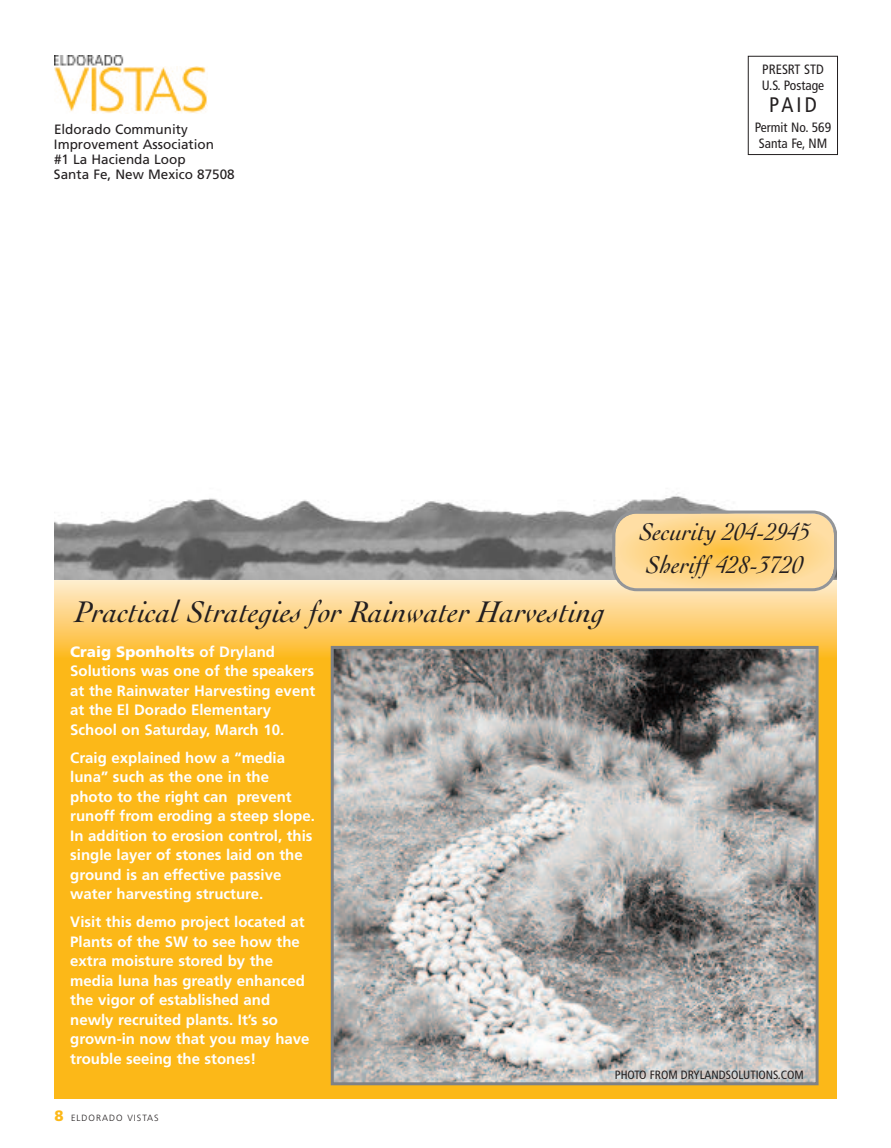
<style>
.page{position:relative;width:891px;height:1148px;background:#fff}
.page>*{position:absolute;margin:0;border:0;box-sizing:border-box;transform-origin:0 0}
.t1{font:italic 31.5px "Cochin";color:#231f20}
.t2{font:italic 25.5px/33px "Cochin";color:#231f20}
.t3{font:condensed 21px "Frutiger";color:#231f20}
.t4{font:700 15px/19.5px "Frutiger";color:#fff}
.t5{font:13.5px/15px "Frutiger";color:#231f20}
.t6{font:condensed 13.5px/16.2px "Frutiger";color:#231f20}
.t7{font:condensed 12px "Frutiger";color:#231f20}
.t8{font:300 9px "Frutiger";letter-spacing:.11em;color:#231f20}
.s1{font-weight:900}
.s2{font-weight:900;font-size:15px;color:#fcb818}
</style>
<div class="page">
<div style="left:54px;top:645px;width:783px;height:453px;background:#fcb818"></div>
<svg style="left:54px;top:579px;width:783px;height:78px;background:#fcd381"></svg>
<div style="left:748px;top:56px;width:90px;height:99px;border:1px solid #231f20"></div>
<img style="left:54px;top:492px;width:672px;height:87px">
<img style="left:54px;top:56px;width:70px;height:11px">
<img style="left:54px;top:67px;width:153px;height:47px">
<img style="left:335px;top:650px;width:480px;height:431px">
<div style="left:331px;top:646px;width:488px;height:439px;border:3px solid #808285"></div>
<svg style="left:612px;top:510px;width:225px;height:81px;background:#f2cf8b"></svg>
<p class="t5" style="left:54px;top:123px;width:182px">Eldorado Community<br>Improvement Association<br>#1 La Hacienda Loop<br>Santa Fe, New Mexico 87508</p>
<p class="t6" style="left:762px;top:62px;width:64px">PRESRT STD<br>U.S. Postage</p>
<h3 class="t3" style="left:769px;top:96px;width:49px">PAID</h3>
<p class="t6" style="left:755px;top:120px;width:78px">Permit No. 569<br>Santa Fe, NM</p>
<h1 class="t1" style="left:75px;top:594px;width:532px">Practical Strategies for Rainwater Harvesting</h1>
<p class="t4" style="left:70px;top:642px;width:247px"><span class="s1">Craig Sponholts</span> of Dryland<br>Solutions was one of the speakers at the Rainwater Harvesting event at the El Dorado Elementary<br>School on Saturday, March 10.</p>
<p class="t4" style="left:70px;top:749px;width:246px">Craig explained how a “media luna” such as the one in the photo to the right can prevent runoff from eroding a steep slope.<br>In addition to erosion control, this single layer of stones laid on the ground is an effective passive water harvesting structure.</p>
<p class="t4" style="left:70px;top:913px;width:241px">Visit this demo project located at<br>Plants of the SW to see how the extra moisture stored by the media luna has greatly enhanced the vigor of established and newly recruited plants. It’s so grown-in now that you may have trouble seeing the stones!</p>
<h2 class="t2" style="left:639px;top:515px;width:173px">Security 204-2945<br>Sheriff 428-3720</h2>
<p class="t7" style="left:615px;top:1069px;width:191px">PHOTO FROM DRYLANDSOLUTIONS.COM</p>
<p class="t8" style="left:55px;top:1113px;width:106px"><span class="s2">8</span> ELDORADO VISTAS</p>
</div>
